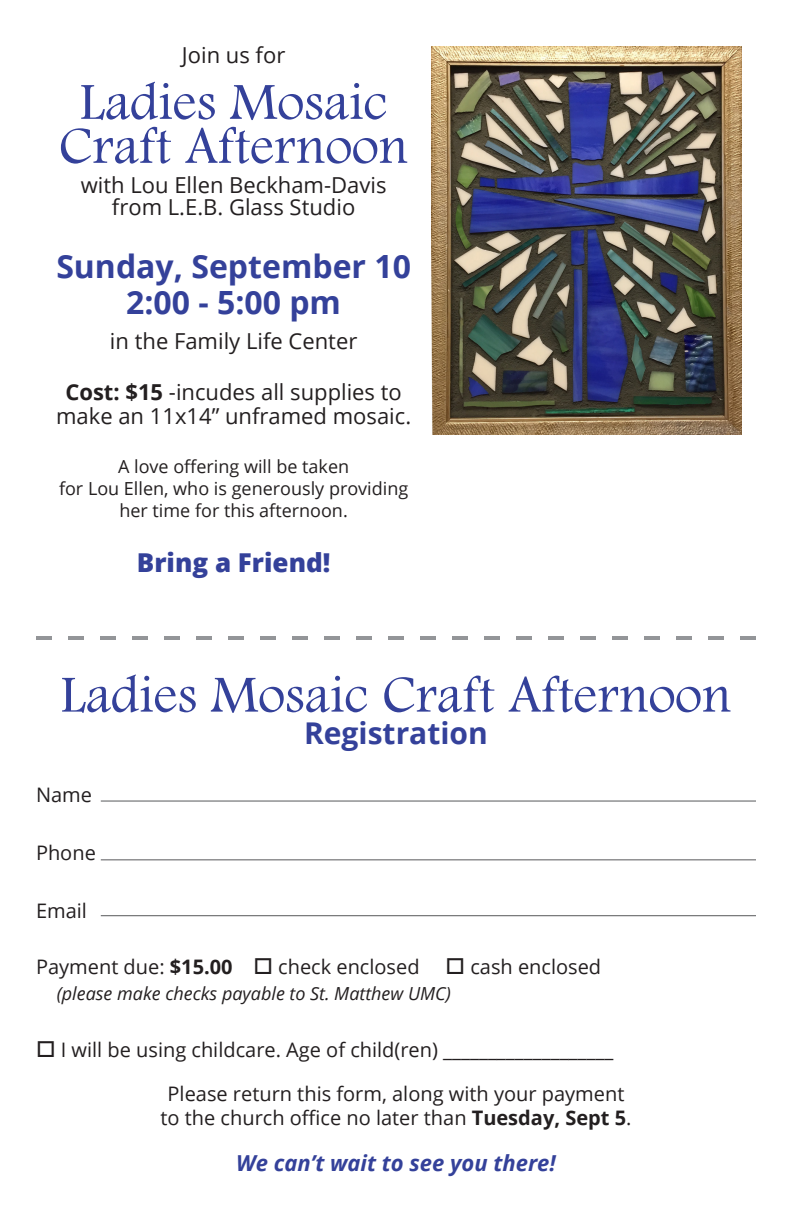
<style>
.page{position:relative;width:792px;height:1224px;background:#fff}
.page>*{position:absolute;margin:0;border:0;box-sizing:border-box;transform-origin:0 0}
.t1{font:54px/44px "Footlight MT Light";color:#34419a;text-align:center}
.t2{font:700 32px/36px "Open Sans";color:#34419a;text-align:center}
.t3{font:700 30px "Open Sans";color:#34419a}
.t4{font:800 26px "Open Sans";color:#34419a}
.t5{font:22px/22px "Open Sans";color:#231f20;text-align:center}
.t6{font:italic 700 22px "Open Sans";color:#34419a}
.t7{font:20px/24px "Open Sans";color:#231f20;text-align:center}
.t8{font:18px/22px "Open Sans";color:#231f20;text-align:center}
.t9{font:italic 18px "Open Sans";color:#231f20}
.s1{font-weight:700}
</style>
<div class="page">
<img style="left:431px;top:46px;width:310px;height:388px">
<svg style="left:36px;top:636px;width:720px;height:4px"></svg>
<hr style="left:101px;top:801px;width:655px;height:1px;background:#57585a">
<hr style="left:101px;top:859px;width:655px;height:1px;background:#57585a">
<hr style="left:101px;top:915px;width:655px;height:1px;background:#57585a">
<p class="t5" style="left:182px;top:43px;width:105px">Join us for</p>
<p class="t1" style="left:59px;top:78px;width:351px">Ladies Mosaic<br>Craft Afternoon</p>
<p class="t5" style="left:81px;top:173px;width:307px">with Lou Ellen Beckham-Davis from L.E.B. Glass Studio</p>
<p class="t2" style="left:56px;top:247px;width:356px">Sunday, September 10<br>2:00 - 5:00 pm</p>
<p class="t5" style="left:110px;top:329px;width:249px">in the Family Life Center</p>
<p class="t5" style="left:56px;top:379px;width:357px;line-height:24px"><span class="s1">Cost: $15</span> -incudes all supplies to make an 11x14” unframed mosaic.</p>
<p class="t8" style="left:59px;top:455px;width:351px">A love offering will be taken<br>for Lou Ellen, who is generously providing her time for this afternoon.</p>
<p class="t4" style="left:137px;top:543px;width:195px">Bring a Friend!</p>
<p class="t1" style="left:60px;top:671px;width:673px">Ladies Mosaic Craft Afternoon</p>
<p class="t3" style="left:304px;top:712px;width:185px">Registration</p>
<p class="t7" style="left:36px;top:782px;width:58px">Name</p>
<p class="t7" style="left:36px;top:840px;width:61px">Phone</p>
<p class="t7" style="left:36px;top:898px;width:52px">Email</p>
<p class="t7" style="left:36px;top:955px;width:567px">Payment due: <span class="s1">$15.00</span> □ check enclosed □ cash enclosed</p>
<p class="t9" style="left:57px;top:982px;width:396px">(please make checks payable to St. Matthew UMC)</p>
<p class="t7" style="left:36px;top:1037px;width:579px">□ I will be using childcare. Age of child(ren) ___________________</p>
<p class="t7" style="left:161px;top:1081px;width:472px">Please return this form, along with your payment to the church office no later than <span class="s1">Tuesday, Sept 5</span>.</p>
<p class="t6" style="left:236px;top:1148px;width:321px">We can’t wait to see you there!</p>
</div>
